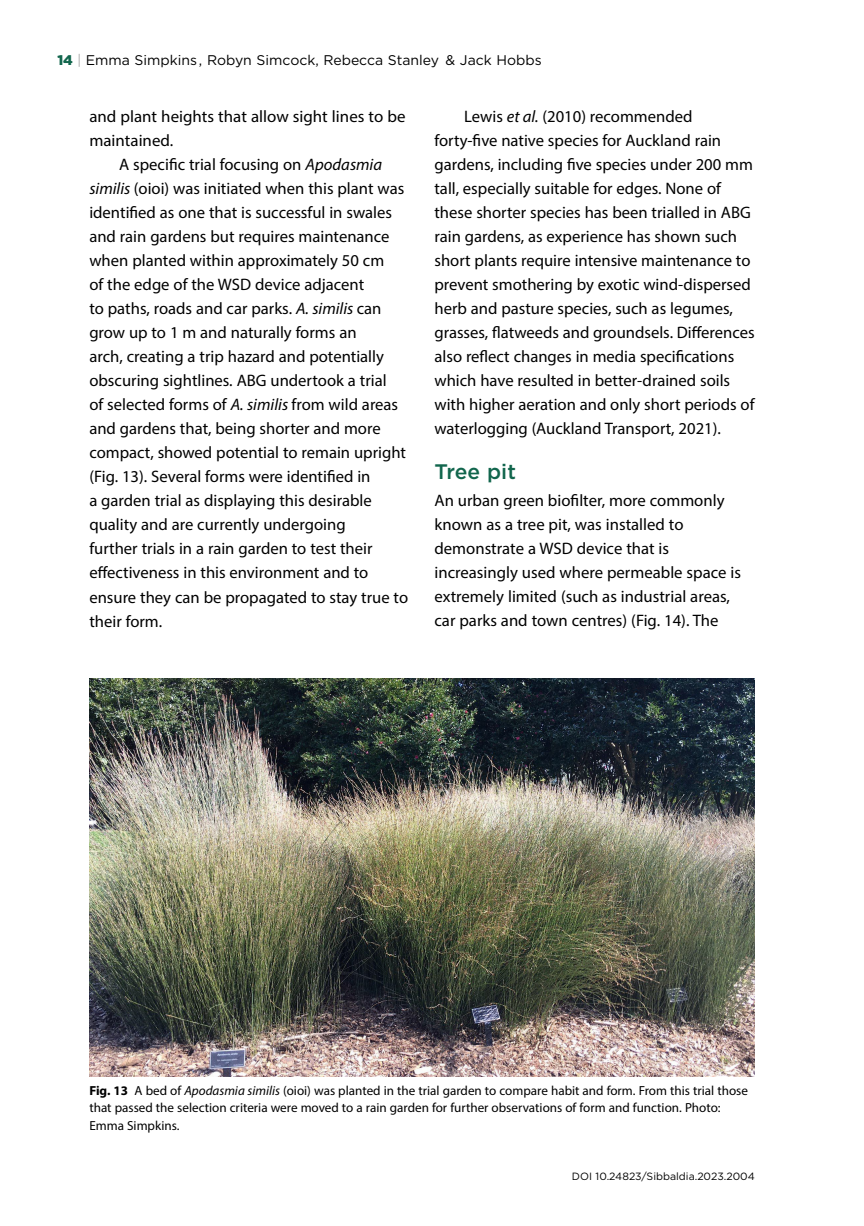
<style>
.page{position:relative;width:864px;height:1226px;background:#fff}
.page>*{position:absolute;margin:0;border:0;box-sizing:border-box;transform-origin:0 0}
.a_head{font:500 21px "Gotham";color:#12664d}
.text_indent{font:16.62px/24px "Myriad Pro";color:#000}
.text{font:16.62px/24px "Myriad Pro";color:#000}
.t1{font:14px "Gotham";color:#000}
.captions{font:13.12px/17.5px "Myriad Pro";color:#000}
.t2{font:10.5px "Gotham";color:#000}
.s1{font-weight:900;color:#12664d}
.s2{font-weight:100}
.s3{font-style:italic}
.s4{font-weight:700}
</style>
<div class="page">
<img style="left:89px;top:678px;width:665px;height:397px">
<p class="t1" style="left:57px;top:51px;width:485px"><span class="s1">14</span> <span class="s2">|</span> Emma Simpkins , Robyn Simcock, Rebecca Stanley &amp; Jack Hobbs</p>
<p class="text" style="left:89px;top:104px;width:317px">and plant heights that allow sight lines to be maintained.</p>
<p class="text_indent" style="left:89px;top:152px;width:320px;text-indent:30px">A specific trial focusing on <span class="s3">Apodasmia similis</span> (oioi) was initiated when this plant was identified as one that is successful in swales and rain gardens but requires maintenance when planted within approximately 50 cm<br>of the edge of the WSD device adjacent<br>to paths, roads and car parks. <span class="s3">A. similis</span> can grow up to 1 m and naturally forms an<br>arch, creating a trip hazard and potentially obscuring sightlines. ABG undertook a trial<br>of selected forms of <span class="s3">A. similis</span> from wild areas and gardens that, being shorter and more compact, showed potential to remain upright (Fig. 13). Several forms were identified in<br>a garden trial as displaying this desirable quality and are currently undergoing<br>further trials in a rain garden to test their effectiveness in this environment and to ensure they can be propagated to stay true to their form.</p>
<p class="text_indent" style="left:434px;top:104px;width:321px;text-indent:30px">Lewis <span class="s3">et al.</span> (2010) recommended forty-five native species for Auckland rain gardens, including five species under 200 mm tall, especially suitable for edges. None of these shorter species has been trialled in ABG rain gardens, as experience has shown such short plants require intensive maintenance to prevent smothering by exotic wind-dispersed herb and pasture species, such as legumes, grasses, flatweeds and groundsels. Differences also reflect changes in media specifications which have resulted in better-drained soils with higher aeration and only short periods of waterlogging (Auckland Transport, 2021).</p>
<p class="a_head" style="left:434px;top:458px;width:83px">Tree pit</p>
<p class="text" style="left:434px;top:488px;width:308px">An urban green biofilter, more commonly known as a tree pit, was installed to demonstrate a WSD device that is increasingly used where permeable space is extremely limited (such as industrial areas, car parks and town centres) (Fig. 14). The</p>
<p class="captions" style="left:89px;top:1081px;width:660px"><span class="s4">Fig. 13</span> A bed of <span class="s3">Apodasmia similis</span> (oioi) was planted in the trial garden to compare habit and form. From this trial those that passed the selection criteria were moved to a rain garden for further observations of form and function. Photo:<br>Emma Simpkins.</p>
<p class="t2" style="left:571px;top:1169px;width:184px">DOI 10.24823/Sibbaldia.2023.2004</p>
</div>
